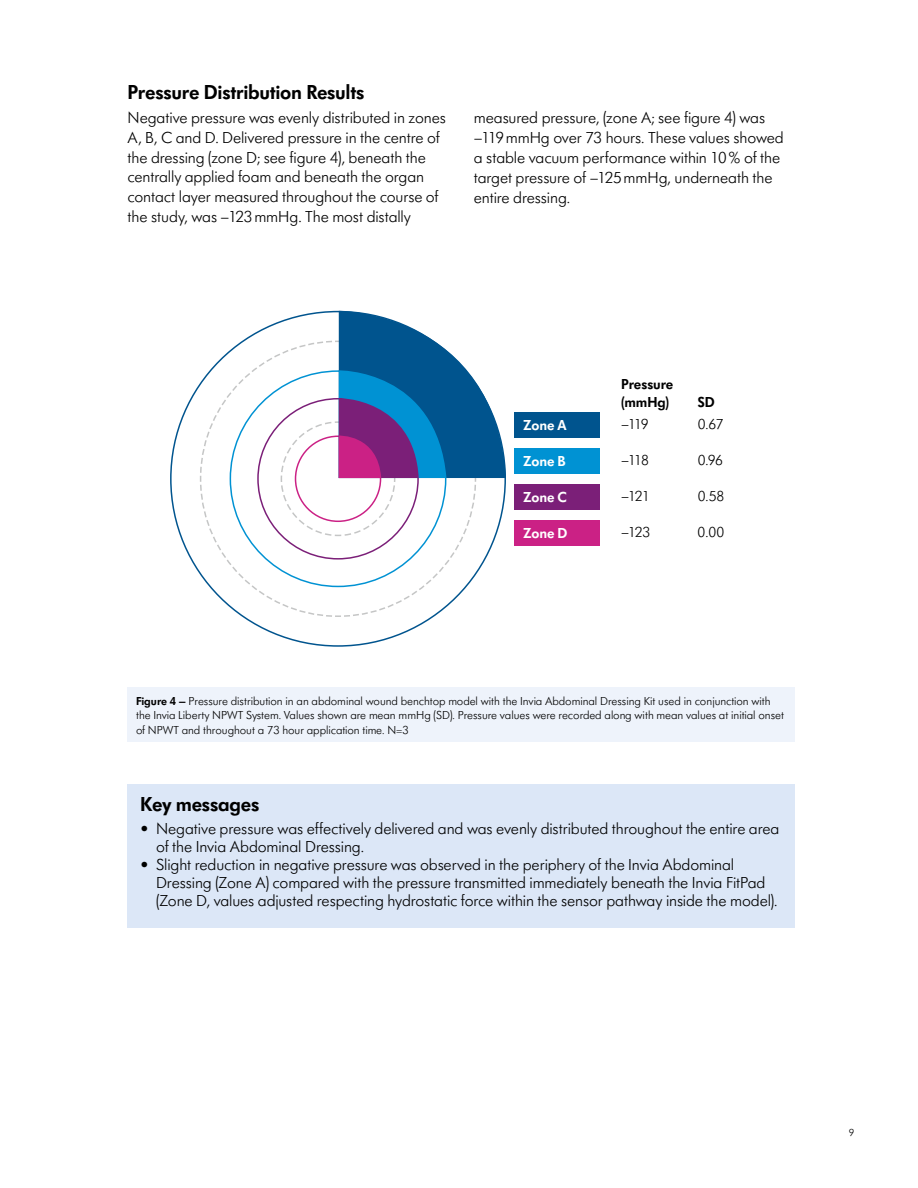
<style>
.page{position:relative;width:918px;height:1188px;background:#fff}
.page>*{position:absolute;margin:0;border:0;box-sizing:border-box;transform-origin:0 0}
.t1{font:600 21px "Futura SB Medela";letter-spacing:-.015em;color:#000}
.t2{font:300 16.5px/19.8px "Futura SB Medela";letter-spacing:-.01em;color:#000}
.t3{font:300 15px "Futura SB Medela";letter-spacing:-.06em;color:#000}
.t4{font:600 15px "Futura SB Medela";letter-spacing:-.005em;color:#fff}
.t5{font:600 15px/18px "Futura SB Medela";letter-spacing:-.005em;color:#000}
.t6{font:300 12px/14.4px "Futura SB Medela";color:#000}
.t7{font:300 10.5px "Futura SB Medela";color:#000}
.s1{font-weight:600}
</style>
<div class="page">
<div style="left:128px;top:785px;width:667px;height:143px;background:#dce7f7"></div>
<div style="left:515px;top:412px;width:85px;height:25px;background:#00548e"></div>
<div style="left:515px;top:448px;width:85px;height:25px;background:#0092d3"></div>
<div style="left:515px;top:484px;width:85px;height:26px;background:#7b1f78"></div>
<div style="left:515px;top:520px;width:85px;height:26px;background:#cb2185"></div>
<div style="left:128px;top:687px;width:667px;height:55px;background:#eef3fb"></div>
<svg style="left:199px;top:311px;width:307px;height:307px"></svg>
<p class="t1" style="left:128px;top:80px;width:238px">Pressure Distribution Results</p>
<p class="t2" style="left:128px;top:108px;width:320px">Negative pressure was evenly distributed in zones A, B, C and D. Delivered pressure in the centre of the dressing (zone D; see figure 4), beneath the centrally applied foam and beneath the organ contact layer measured throughout the course of the study, was –123mmHg. The most distally</p>
<p class="t2" style="left:474px;top:108px;width:311px">measured pressure, (zone A; see figure 4) was –119mmHg over 73 hours. These values showed a stable vacuum performance within 10% of the target pressure of –125mmHg, underneath the entire dressing.</p>
<p class="t4" style="left:524px;top:416px;width:45px">Zone A</p>
<p class="t4" style="left:524px;top:452px;width:44px">Zone B</p>
<p class="t4" style="left:524px;top:488px;width:45px">Zone C</p>
<p class="t4" style="left:524px;top:524px;width:46px">Zone D</p>
<p class="t5" style="left:621px;top:375px;width:54px">Pressure (mmHg)</p>
<p class="t5" style="left:698px;top:393px;width:19px">SD</p>
<p class="t3" style="left:621px;top:415px;width:29px">–119</p>
<p class="t3" style="left:698px;top:415px;width:27px">0.67</p>
<p class="t3" style="left:621px;top:451px;width:29px">–118</p>
<p class="t3" style="left:698px;top:451px;width:27px">0.96</p>
<p class="t3" style="left:621px;top:487px;width:30px">–121</p>
<p class="t3" style="left:698px;top:487px;width:28px">0.58</p>
<p class="t3" style="left:621px;top:523px;width:31px">–123</p>
<p class="t3" style="left:698px;top:523px;width:28px">0.00</p>
<p class="t6" style="left:136px;top:694px;width:650px"><span class="s1">Figure 4 –</span> Pressure distribution in an abdominal wound benchtop model with the Invia Abdominal Dressing Kit used in conjunction with the Invia Liberty NPWT System. Values shown are mean mmHg (SD). Pressure values were recorded along with mean values at initial onset of NPWT and throughout a 73 hour application time. N=3</p>
<p class="t1" style="left:140px;top:792px;width:121px">Key messages</p>
<p class="t2" style="left:156px;top:819px;width:625px;line-height:18.1px;text-indent:-16px">• Negative pressure was effectively delivered and was evenly distributed throughout the entire area of the Invia Abdominal Dressing.</p>
<p class="t2" style="left:156px;top:855px;width:623px;line-height:18.1px;text-indent:-16px">• Slight reduction in negative pressure was observed in the periphery of the Invia Abdominal<br>Dressing (Zone A) compared with the pressure transmitted immediately beneath the Invia FitPad (Zone D, values adjusted respecting hydrostatic force within the sensor pathway inside the model).</p>
<p class="t7" style="left:849px;top:1127px;width:7px">9</p>
</div>
